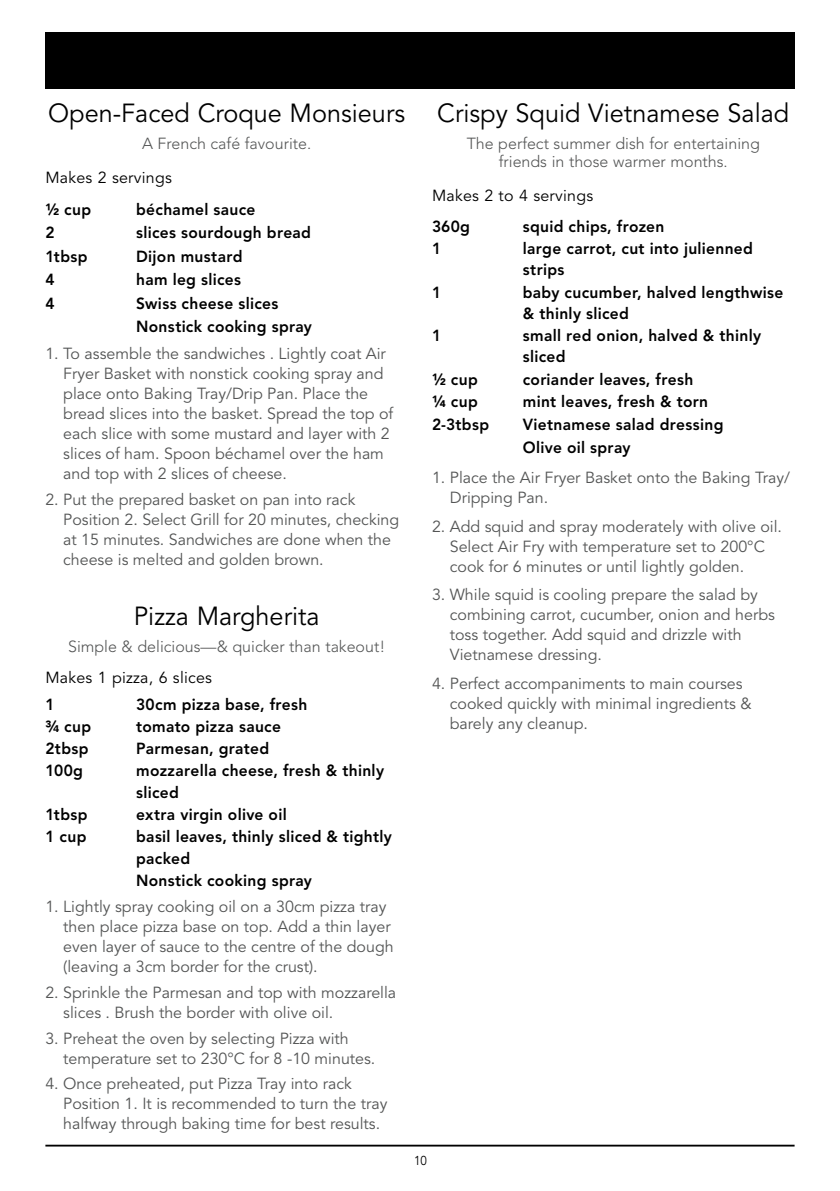
<style>
.page{position:relative;width:840px;height:1191px;background:#fff}
.page>*{position:absolute;margin:0;border:0;box-sizing:border-box;transform-origin:0 0}
.t1{font:26px "Avenir LT Std";color:#000}
.t2{font:16px/20px "Avenir LT Std";color:#545555}
.t3{font:800 16px/22px "Avenir LT Std";letter-spacing:.02em;color:#000}
.t4{font:300 16px/18px "Avenir LT Std";color:#545555;text-align:center}
.t5{font:16px "Avenir LT Std";letter-spacing:.015em;color:#000}
.t6{font:12.8px "Avenir LT Std";color:#000;scale:.9 1}
</style>
<div class="page">
<hr style="left:45px;top:1144px;width:749px;height:2px;background:#000">
<div style="left:45px;top:32px;width:749px;height:57px;background:#000"></div>
<h1 class="t1" style="left:48px;top:98px;width:358px">Open-Faced Croque Monsieurs</h1>
<p class="t4" style="left:142px;top:134px;width:171px">A French café favourite.</p>
<p class="t5" style="left:45px;top:168px;width:128px">Makes 2 servings</p>
<p class="t3" style="left:45px;top:198px;width:47px">1/2 cup</p>
<p class="t3" style="left:136px;top:198px;width:121px">béchamel sauce</p>
<p class="t3" style="left:45px;top:222px;width:11px">2</p>
<p class="t3" style="left:136px;top:222px;width:176px">slices sourdough bread</p>
<p class="t3" style="left:45px;top:245px;width:44px">1tbsp</p>
<p class="t3" style="left:136px;top:245px;width:108px">Dijon mustard</p>
<p class="t3" style="left:45px;top:269px;width:11px">4</p>
<p class="t3" style="left:136px;top:269px;width:106px">ham leg slices</p>
<p class="t3" style="left:45px;top:292px;width:11px">4</p>
<p class="t3" style="left:136px;top:291px;width:177px;line-height:23.4px">Swiss cheese slices<br>Nonstick cooking spray</p>
<p class="t2" style="left:63px;top:344px;width:331px;text-indent:-18px">1. To assemble the sandwiches . Lightly coat Air Fryer Basket with nonstick cooking spray and place onto Baking Tray/Drip Pan. Place the bread slices into the basket. Spread the top of each slice with some mustard and layer with 2 slices of ham. Spoon béchamel over the ham and top with 2 slices of cheese.</p>
<p class="t2" style="left:63px;top:490px;width:337px;text-indent:-18px">2. Put the prepared basket on pan into rack Position 2. Select Grill for 20 minutes, checking at 15 minutes. Sandwiches are done when the cheese is melted and golden brown.</p>
<h1 class="t1" style="left:134px;top:601px;width:187px">Pizza Margherita</h1>
<p class="t4" style="left:68px;top:637px;width:318px">Simple &amp; delicious—&amp; quicker than takeout!</p>
<p class="t5" style="left:45px;top:668px;width:168px">Makes 1 pizza, 6 slices</p>
<p class="t3" style="left:45px;top:694px;width:11px">1</p>
<p class="t3" style="left:136px;top:694px;width:173px">30cm pizza base, fresh</p>
<p class="t3" style="left:45px;top:716px;width:47px">3/4 cup</p>
<p class="t3" style="left:136px;top:716px;width:146px">tomato pizza sauce</p>
<p class="t3" style="left:45px;top:738px;width:45px">2tbsp</p>
<p class="t3" style="left:136px;top:738px;width:134px">Parmesan, grated</p>
<p class="t3" style="left:45px;top:760px;width:39px">100g</p>
<p class="t3" style="left:136px;top:760px;width:249px">mozzarella cheese, fresh &amp; thinly sliced</p>
<p class="t3" style="left:45px;top:804px;width:44px">1tbsp</p>
<p class="t3" style="left:136px;top:804px;width:152px">extra virgin olive oil</p>
<p class="t3" style="left:45px;top:826px;width:43px">1 cup</p>
<p class="t3" style="left:136px;top:826px;width:257px">basil leaves, thinly sliced &amp; tightly packed<br>Nonstick cooking spray</p>
<p class="t2" style="left:63px;top:897px;width:332px;text-indent:-18px">1. Lightly spray cooking oil on a 30cm pizza tray then place pizza base on top. Add a thin layer even layer of sauce to the centre of the dough (leaving a 3cm border for the crust).</p>
<p class="t2" style="left:63px;top:982px;width:334px;text-indent:-18px">2. Sprinkle the Parmesan and top with mozzarella slices . Brush the border with olive oil.</p>
<p class="t2" style="left:63px;top:1028px;width:313px;text-indent:-18px">3. Preheat the oven by selecting Pizza with temperature set to 230°C for 8 -10 minutes.</p>
<p class="t2" style="left:63px;top:1074px;width:325px;text-indent:-18px">4. Once preheated, put Pizza Tray into rack<br>Position 1. It is recommended to turn the tray halfway through baking time for best results.</p>
<h1 class="t1" style="left:437px;top:98px;width:353px">Crispy Squid Vietnamese Salad</h1>
<p class="t4" style="left:466px;top:134px;width:294px">The perfect summer dish for entertaining friends in those warmer months.</p>
<p class="t5" style="left:432px;top:186px;width:163px">Makes 2 to 4 servings</p>
<p class="t3" style="left:432px;top:215px;width:39px">360g</p>
<p class="t3" style="left:522px;top:215px;width:143px">squid chips, frozen</p>
<p class="t3" style="left:432px;top:238px;width:11px">1</p>
<p class="t3" style="left:522px;top:238px;width:231px;line-height:21px">large carrot, cut into julienned strips</p>
<p class="t3" style="left:432px;top:281px;width:11px">1</p>
<p class="t3" style="left:522px;top:282px;width:262px;line-height:21px">baby cucumber, halved lengthwise &amp; thinly sliced</p>
<p class="t3" style="left:432px;top:325px;width:11px">1</p>
<p class="t3" style="left:522px;top:325px;width:240px;line-height:21px">small red onion, halved &amp; thinly sliced</p>
<p class="t3" style="left:432px;top:368px;width:47px">1/2 cup</p>
<p class="t3" style="left:522px;top:368px;width:172px">coriander leaves, fresh</p>
<p class="t3" style="left:432px;top:391px;width:47px">1/4 cup</p>
<p class="t3" style="left:522px;top:391px;width:187px">mint leaves, fresh &amp; torn</p>
<p class="t3" style="left:432px;top:413px;width:59px">2-3tbsp</p>
<p class="t3" style="left:522px;top:412px;width:202px;line-height:23.4px">Vietnamese salad dressing<br>Olive oil spray</p>
<p class="t2" style="left:449px;top:468px;width:341px;text-indent:-18px">1. Place the Air Fryer Basket onto the Baking Tray/<br>Dripping Pan.</p>
<p class="t2" style="left:449px;top:516px;width:333px;text-indent:-18px">2. Add squid and spray moderately with olive oil.<br>Select Air Fry with temperature set to 200°C cook for 6 minutes or until lightly golden.</p>
<p class="t2" style="left:449px;top:585px;width:326px;text-indent:-18px">3. While squid is cooling prepare the salad by combining carrot, cucumber, onion and herbs toss together. Add squid and drizzle with Vietnamese dressing.</p>
<p class="t2" style="left:449px;top:673px;width:303px;text-indent:-18px">4. Perfect accompaniments to main courses cooked quickly with minimal ingredients &amp; barely any cleanup.</p>
<p class="t6" style="left:414px;top:1153px;width:16px">10</p>
</div>
